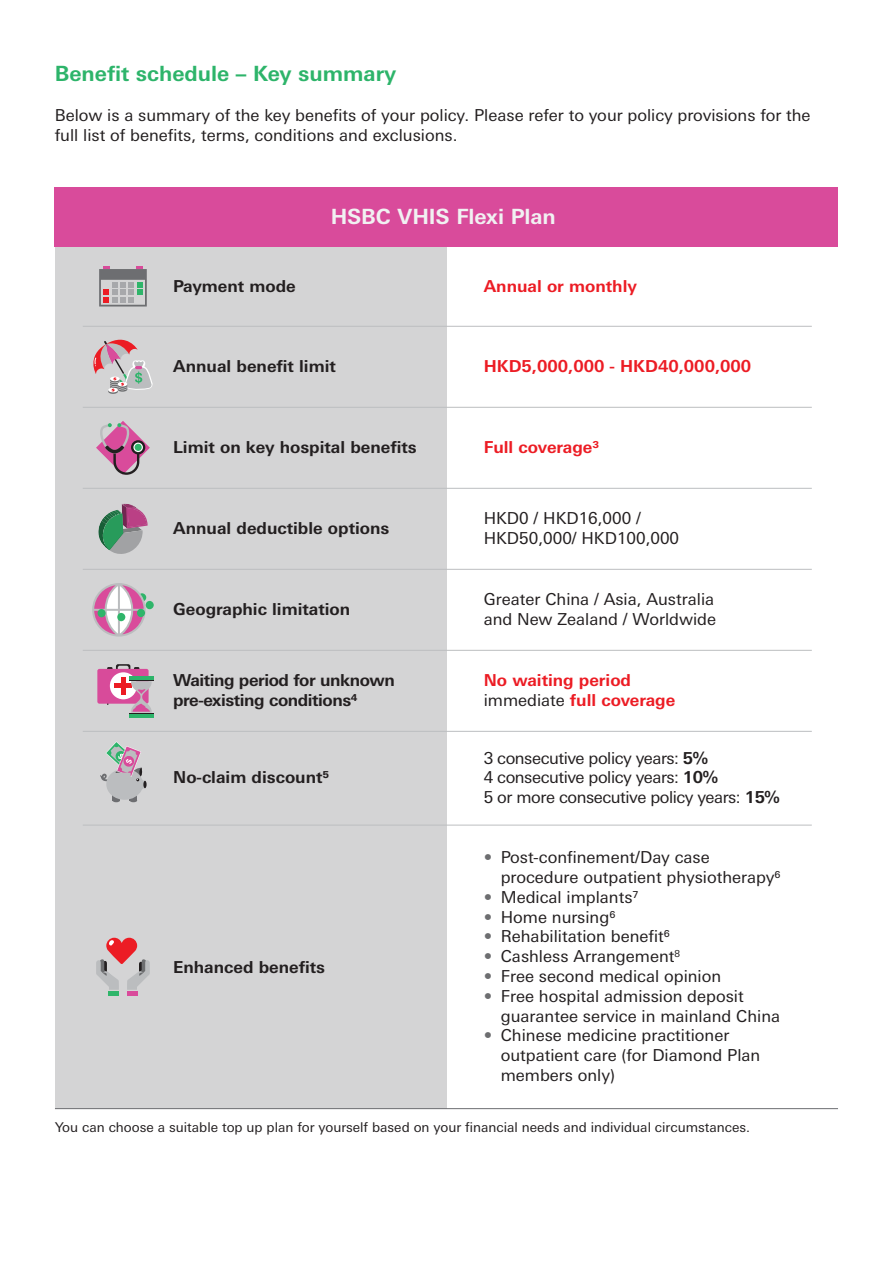
<style>
.page{position:relative;width:893px;height:1263px;background:#fff}
.page>*{position:absolute;margin:0;border:0;box-sizing:border-box;transform-origin:0 0}
.t1{font:700 21px "Univers Nextfor HSBC";color:#2db46a}
.t2{font:700 21px "Univers Nextfor HSBC";letter-spacing:-.01em;color:#f1f1f2}
.t3{font:16.5px/19.8px "Univers Nextfor HSBC";color:#231f20}
.t4{font:700 16.5px "Univers Nextfor HSBC";color:#231f20}
.t5{font:700 16.5px/19.8px "Univers Nextfor HSBC";color:#ec1c24}
.t6{font:16.5px/19.8px "Univers Nextfor HSBC";letter-spacing:-.025em;color:#231f20}
.t7{font:700 16.5px/19.8px "Univers Nextfor HSBC";letter-spacing:-.025em;color:#231f20}
.t8{font:13.5px "Univers Nextfor HSBC";color:#231f20}
.s1{font-weight:400;color:#231f20}
.s2{font-weight:700}
.s3{color:#6d6e70}
</style>
<div class="page">
<div style="left:55px;top:232px;width:391px;height:877px;background:#d4d4d5"></div>
<div style="left:55px;top:187px;width:783px;height:59px;background:#d94b9b"></div>
<svg style="left:98px;top:504px;width:50px;height:50px"></svg>
<div style="left:127px;top:991px;width:10px;height:5px;background:#d94b9b"></div>
<div style="left:109px;top:991px;width:10px;height:5px;background:#2fb56a"></div>
<svg style="left:96px;top:938px;width:54px;height:52px"></svg>
<svg style="left:96px;top:421px;width:54px;height:54px"></svg>
<svg style="left:99px;top:266px;width:48px;height:40px"></svg>
<svg style="left:107px;top:664px;width:32px;height:5px"></svg>
<div style="left:97px;top:669px;width:52px;height:35px;background:#d84b9a;border-radius:2px"></div>
<div style="left:110px;top:672px;width:27px;height:27px;background:#fff;border-radius:50%"></div>
<div style="left:121px;top:677px;width:5px;height:17px;background:#ec1c24"></div>
<div style="left:115px;top:683px;width:17px;height:5px;background:#ec1c24"></div>
<hr style="left:129px;top:714px;width:25px;height:3px;background:#2db46a">
<hr style="left:129px;top:676px;width:25px;height:3px;background:#2db46a">
<svg style="left:129px;top:680px;width:25px;height:34px"></svg>
<svg style="left:92px;top:583px;width:60px;height:54px"></svg>
<svg style="left:100px;top:741px;width:47px;height:61px"></svg>
<svg style="left:93px;top:339px;width:60px;height:55px"></svg>
<hr style="left:83px;top:326px;width:729px;height:1px;background:#bcbec0">
<hr style="left:83px;top:407px;width:729px;height:1px;background:#bcbec0">
<hr style="left:83px;top:488px;width:729px;height:1px;background:#bcbec0">
<hr style="left:83px;top:569px;width:729px;height:1px;background:#bcbec0">
<hr style="left:83px;top:650px;width:729px;height:1px;background:#bcbec0">
<hr style="left:83px;top:731px;width:729px;height:1px;background:#bcbec0">
<hr style="left:83px;top:825px;width:729px;height:1px;background:#bcbec0">
<hr style="left:55px;top:1108px;width:783px;height:1px;background:#6d6e71">
<p class="t1" style="left:55px;top:59px;width:343px">Benefit schedule – Key summary</p>
<p class="t3" style="left:55px;top:105px;width:757px">Below is a summary of the key benefits of your policy. Please refer to your policy provisions for the full list of benefits, terms, conditions and exclusions.</p>
<p class="t2" style="left:331px;top:202px;width:227px">HSBC VHIS Flexi Plan</p>
<p class="t4" style="left:173px;top:274px;width:124px">Payment mode</p>
<p class="t5" style="left:484px;top:275px;width:155px">Annual or monthly</p>
<p class="t4" style="left:173px;top:354px;width:164px">Annual benefit limit</p>
<p class="t5" style="left:484px;top:355px;width:269px">HKD5,000,000 - HKD40,000,000</p>
<p class="t4" style="left:173px;top:435px;width:245px">Limit on key hospital benefits</p>
<p class="t5" style="left:484px;top:436px;width:117px">Full coverage3</p>
<p class="t4" style="left:173px;top:516px;width:218px">Annual deductible options</p>
<p class="t3" style="left:484px;top:507px;width:197px">HKD0 / HKD16,000 /<br>HKD50,000/ HKD100,000</p>
<p class="t4" style="left:173px;top:597px;width:179px">Geographic limitation</p>
<p class="t3" style="left:484px;top:588px;width:234px">Greater China / Asia, Australia and New Zealand / Worldwide</p>
<p class="t7" style="left:173px;top:669px;width:223px">Waiting period for unknown pre-existing conditions4</p>
<p class="t5" style="left:484px;top:669px;width:193px">No waiting period <span class="s1">immediate</span> full coverage</p>
<p class="t4" style="left:173px;top:766px;width:157px">No-claim discount5</p>
<p class="t4" style="left:173px;top:956px;width:154px">Enhanced benefits</p>
<p class="t6" style="left:484px;top:747px;width:298px">3 consecutive policy years: <span class="s2">5%<br></span>4 consecutive policy years: <span class="s2">10%<br></span>5 or more consecutive policy years: <span class="s2">15%</span></p>
<p class="t3" style="left:501px;top:846px;width:281px;text-indent:-17px"><span class="s3">•</span> Post-confinement/Day case procedure outpatient physiotherapy6</p>
<p class="t3" style="left:484px;top:886px;width:156px"><span class="s3">•</span> Medical implants7</p>
<p class="t3" style="left:484px;top:906px;width:133px"><span class="s3">•</span> Home nursing6</p>
<p class="t3" style="left:484px;top:925px;width:188px"><span class="s3">•</span> Rehabilitation benefit6</p>
<p class="t3" style="left:484px;top:945px;width:198px"><span class="s3">•</span> Cashless Arrangement<sup>8</sup></p>
<p class="t3" style="left:484px;top:965px;width:239px"><span class="s3">•</span> Free second medical opinion</p>
<p class="t3" style="left:501px;top:985px;width:281px;text-indent:-17px"><span class="s3">•</span> Free hospital admission deposit guarantee service in mainland China</p>
<p class="t3" style="left:501px;top:1024px;width:261px;text-indent:-17px"><span class="s3">•</span> Chinese medicine practitioner outpatient care (for Diamond Plan members only)</p>
<p class="t8" style="left:55px;top:1117px;width:697px">You can choose a suitable top up plan for yourself based on your financial needs and individual circumstances.</p>
</div>
